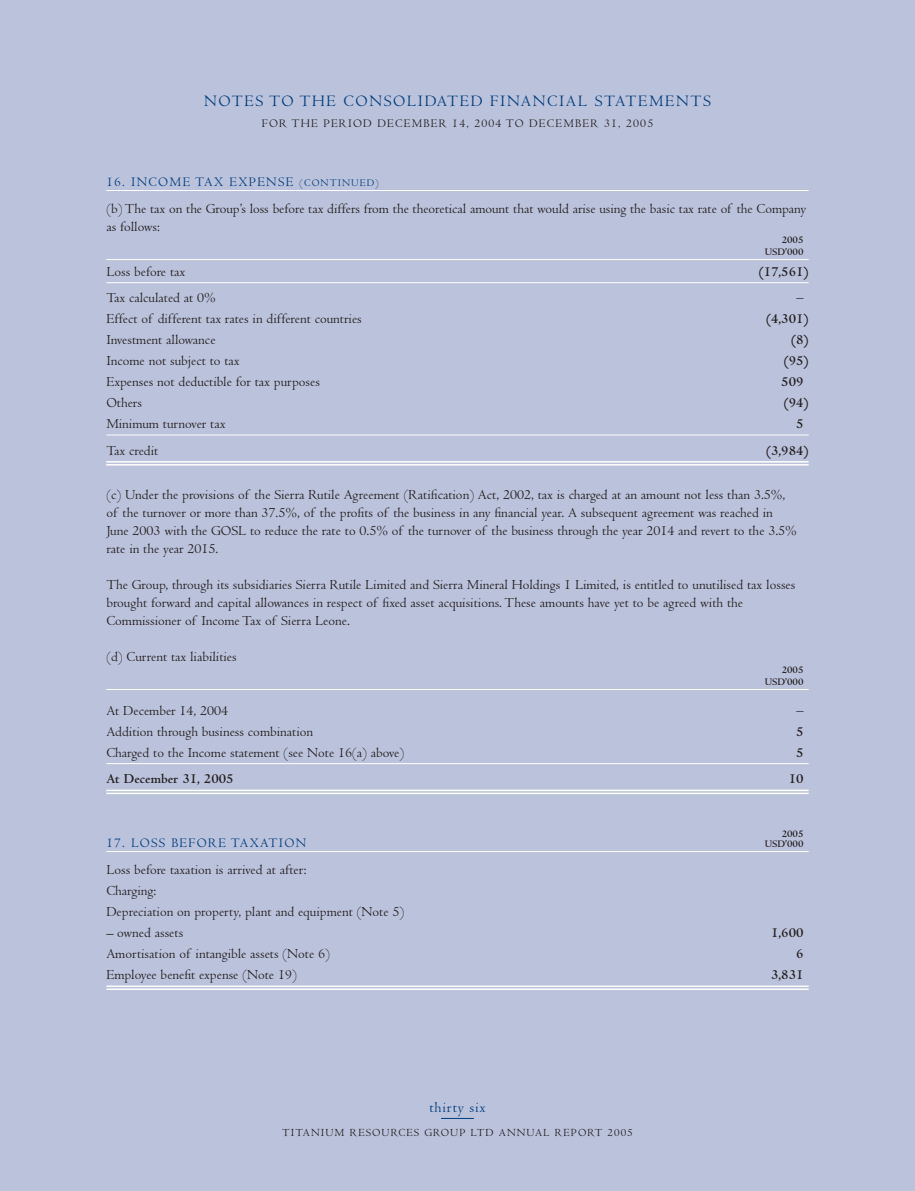
<style>
.page{position:relative;width:915px;height:1191px;background:#fff}
.page>*{position:absolute;margin:0;border:0;box-sizing:border-box;transform-origin:0 0}
.t1{font:16.5px "Centaur";letter-spacing:.1em;color:#013d7d}
.t2{font:15px "Centaur";letter-spacing:.05em;color:#013d7d}
.t3{font:14.25px/18px "Centaur";color:#231f20}
.t4{font:700 14.25px "Centaur";color:#231f20}
.t5{font:13.5px "Centaur";letter-spacing:.1em;color:#013d7d}
.t6{font:12px "Centaur";letter-spacing:.1em;color:#231f20}
.t7{font:11.25px "Centaur";letter-spacing:.1em;color:#231f20}
.t8{font:700 10.5px/12px "Centaur";color:#231f20;text-align:right}
.s1{font-size:10.5px}
</style>
<div class="page">
<div style="left:0;top:0;width:914px;height:1190px;background:#bbc2db"></div>
<p class="t1" style="left:204px;top:95px;width:508px">NOTES TO THE CONSOLIDATED FINANCIAL STATEMENTS</p>
<p class="t6" style="left:261px;top:119px;width:393px">FOR THE PERIOD DECEMBER 14, 2004 TO DECEMBER 31, 2005</p>
<p class="t5" style="left:106px;top:177px;width:274px">16. INCOME TAX EXPENSE <span class="s1">(CONTINUED)</span></p>
<p class="t3" style="left:106px;top:201px;width:701px">(b) The tax on the Group’s loss before tax differs from the theoretical amount that would arise using the basic tax rate of the Company as follows:</p>
<p class="t8" style="left:764px;top:235px;width:40px">2005<br>USD’000</p>
<p class="t3" style="left:106px;top:264px;width:80px">Loss before tax</p>
<p class="t4" style="left:758px;top:267px;width:51px">(17,561)</p>
<p class="t3" style="left:106px;top:290px;width:111px">Tax calculated at 0%</p>
<p class="t4" style="left:796px;top:293px;width:9px">–</p>
<p class="t3" style="left:106px;top:311px;width:257px">Effect of different tax rates in different countries</p>
<p class="t4" style="left:765px;top:314px;width:44px">(4,301)</p>
<p class="t3" style="left:106px;top:332px;width:111px">Investment allowance</p>
<p class="t4" style="left:790px;top:335px;width:19px">(8)</p>
<p class="t3" style="left:106px;top:353px;width:135px">Income not subject to tax</p>
<p class="t4" style="left:783px;top:356px;width:26px">(95)</p>
<p class="t3" style="left:106px;top:374px;width:215px">Expenses not deductible for tax purposes</p>
<p class="t4" style="left:780px;top:377px;width:24px">509</p>
<p class="t3" style="left:106px;top:395px;width:37px">Others</p>
<p class="t4" style="left:783px;top:398px;width:26px">(94)</p>
<p class="t3" style="left:106px;top:416px;width:121px">Minimum turnover tax</p>
<p class="t4" style="left:795px;top:419px;width:9px">5</p>
<p class="t3" style="left:106px;top:443px;width:53px">Tax credit</p>
<p class="t4" style="left:765px;top:445px;width:44px">(3,984)</p>
<p class="t3" style="left:106px;top:487px;width:691px">(c) Under the provisions of the Sierra Rutile Agreement (Ratification) Act, 2002, tax is charged at an amount not less than 3.5%, of the turnover or more than 37.5%, of the profits of the business in any financial year. A subsequent agreement was reached in June 2003 with the GOSL to reduce the rate to 0.5% of the turnover of the business through the year 2014 and revert to the 3.5% rate in the year 2015.</p>
<p class="t3" style="left:106px;top:577px;width:690px">The Group, through its subsidiaries Sierra Rutile Limited and Sierra Mineral Holdings 1 Limited, is entitled to unutilised tax losses brought forward and capital allowances in respect of fixed asset acquisitions. These amounts have yet to be agreed with the<br>Commissioner of Income Tax of Sierra Leone.</p>
<p class="t3" style="left:106px;top:649px;width:132px">(d) Current tax liabilities</p>
<p class="t8" style="left:764px;top:665px;width:40px">2005<br>USD’000</p>
<p class="t3" style="left:106px;top:703px;width:123px">At December 14, 2004</p>
<p class="t4" style="left:796px;top:705px;width:9px">–</p>
<p class="t3" style="left:106px;top:724px;width:208px">Addition through business combination</p>
<p class="t4" style="left:795px;top:726px;width:9px">5</p>
<p class="t3" style="left:106px;top:745px;width:299px">Charged to the Income statement (see Note 16(a) above)</p>
<p class="t4" style="left:795px;top:747px;width:9px">5</p>
<p class="t4" style="left:106px;top:774px;width:129px">At December 31, 2005</p>
<p class="t4" style="left:788px;top:774px;width:16px">10</p>
<p class="t8" style="left:781px;top:828px;width:23px">2005</p>
<p class="t5" style="left:106px;top:838px;width:201px">17. LOSS BEFORE TAXATION</p>
<p class="t8" style="left:764px;top:839px;width:40px">USD’000</p>
<p class="t3" style="left:106px;top:860px;width:299px;line-height:21px">Loss before taxation is arrived at after:<br>Charging:<br>Depreciation on property, plant and equipment (Note 5)</p>
<p class="t3" style="left:106px;top:925px;width:78px">– owned assets</p>
<p class="t4" style="left:770px;top:927px;width:34px">1,600</p>
<p class="t3" style="left:106px;top:946px;width:225px">Amortisation of intangible assets (Note 6)</p>
<p class="t4" style="left:795px;top:948px;width:9px">6</p>
<p class="t3" style="left:106px;top:967px;width:192px">Employee benefit expense (Note 19)</p>
<p class="t4" style="left:770px;top:969px;width:34px">3,831</p>
<p class="t2" style="left:429px;top:1101px;width:57px">thirty six</p>
<p class="t7" style="left:282px;top:1128px;width:352px">TITANIUM RESOURCES GROUP LTD ANNUAL REPORT 2005</p>
</div>
